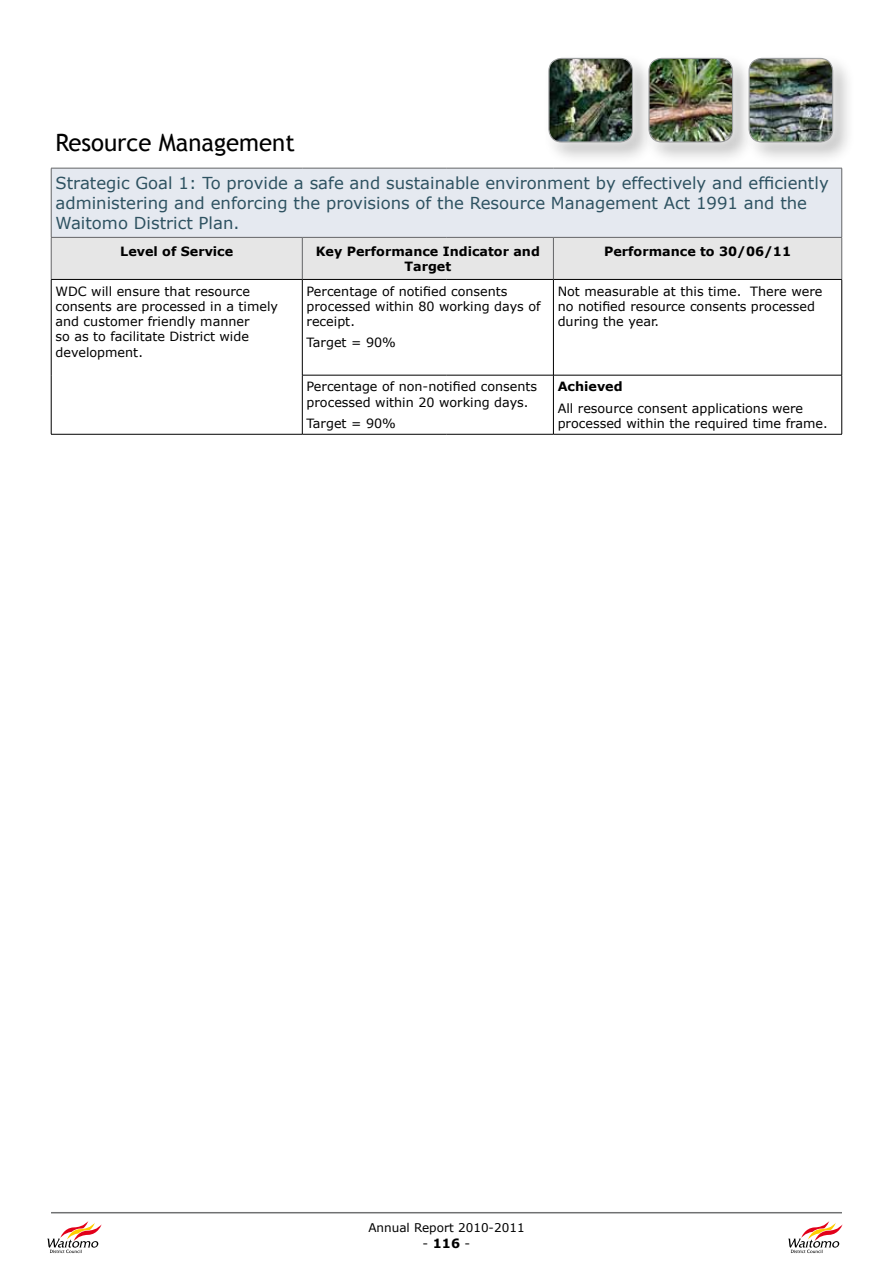
<style>
.page{position:relative;width:893px;height:1263px;background:#fff}
.page>*{position:absolute;margin:0;border:0;box-sizing:border-box;transform-origin:0 0}
.t1{font:24px "Trebuchet MS";color:#000}
.t2{font:16.5px/19.8px "Verdana";color:#2e5261}
.t3{font:12.75px/15.3px "Verdana";color:#000}
.t4{font:700 12.75px/15.3px "Verdana";color:#000;text-align:center}
.t5{font:12px "Verdana";color:#000}
.s1{font-weight:400}
</style>
<div class="page">
<svg style="left:47px;top:1221px;width:55px;height:32px"></svg>
<hr style="left:51px;top:1212px;width:791px;height:1px;background:#707172">
<svg style="left:788px;top:1221px;width:55px;height:32px"></svg>
<div style="left:51px;top:168px;width:791px;height:69px;background:#e5e9f0"></div>
<div style="left:52px;top:238px;width:789px;height:41px;background:#e6e6e6"></div>
<hr style="left:51px;top:279px;width:251px;height:1px;background:#000">
<hr style="left:51px;top:280px;width:1px;height:95px;background:#000">
<hr style="left:302px;top:279px;width:144px;height:1px;background:#000">
<hr style="left:302px;top:280px;width:1px;height:95px;background:#000">
<hr style="left:446px;top:279px;width:107px;height:1px;background:#000">
<hr style="left:553px;top:279px;width:289px;height:1px;background:#000">
<hr style="left:553px;top:280px;width:1px;height:95px;background:#000">
<hr style="left:841px;top:280px;width:1px;height:95px;background:#000">
<hr style="left:51px;top:375px;width:1px;height:59px;background:#000">
<hr style="left:302px;top:375px;width:144px;height:1px;background:#000">
<hr style="left:302px;top:375px;width:1px;height:59px;background:#000">
<hr style="left:446px;top:375px;width:107px;height:1px;background:#000">
<hr style="left:553px;top:375px;width:289px;height:1px;background:#000">
<hr style="left:553px;top:375px;width:1px;height:59px;background:#000">
<hr style="left:841px;top:375px;width:1px;height:59px;background:#000">
<hr style="left:51px;top:434px;width:251px;height:1px;background:#000">
<hr style="left:302px;top:434px;width:144px;height:1px;background:#000">
<hr style="left:446px;top:434px;width:107px;height:1px;background:#000">
<hr style="left:553px;top:434px;width:289px;height:1px;background:#000">
<hr style="left:51px;top:168px;width:251px;height:1px;background:#646567">
<hr style="left:51px;top:168px;width:1px;height:69px;background:#646567">
<hr style="left:302px;top:168px;width:144px;height:1px;background:#646567">
<hr style="left:446px;top:168px;width:107px;height:1px;background:#646567">
<hr style="left:553px;top:168px;width:289px;height:1px;background:#646567">
<hr style="left:841px;top:168px;width:1px;height:69px;background:#646567">
<hr style="left:51px;top:237px;width:251px;height:1px;background:#646567">
<hr style="left:51px;top:238px;width:1px;height:41px;background:#646567">
<hr style="left:302px;top:237px;width:144px;height:1px;background:#646567">
<hr style="left:302px;top:238px;width:1px;height:41px;background:#646567">
<hr style="left:446px;top:237px;width:107px;height:1px;background:#646567">
<hr style="left:553px;top:237px;width:289px;height:1px;background:#646567">
<hr style="left:553px;top:238px;width:1px;height:41px;background:#646567">
<hr style="left:841px;top:238px;width:1px;height:41px;background:#646567">
<div style="left:643px;top:52px;width:112px;height:113px;background:#000;opacity:.25"></div>
<div style="left:639px;top:48px;width:104px;height:104px;background:#fff;opacity:.87"></div>
<img style="left:655px;top:58px;width:78px;height:84px">
<div style="left:648px;top:58px;width:85px;height:85px;border:1px solid #9c9e9f;border-radius:13px"></div>
<div style="left:542px;top:52px;width:113px;height:113px;background:#000;opacity:.25"></div>
<div style="left:538px;top:48px;width:105px;height:104px;background:#fff;opacity:.87"></div>
<img style="left:549px;top:58px;width:83px;height:84px">
<div style="left:548px;top:58px;width:85px;height:85px;border:1px solid #9c9e9f;border-radius:13px"></div>
<div style="left:743px;top:52px;width:112px;height:113px;background:#000;opacity:.25"></div>
<div style="left:739px;top:48px;width:104px;height:104px;background:#fff;opacity:.87"></div>
<img style="left:749px;top:58px;width:84px;height:84px">
<div style="left:748px;top:58px;width:85px;height:85px;border:1px solid #9c9e9f;border-radius:13px"></div>
<h1 class="t1" style="left:55px;top:128px;width:241px">Resource Management</h1>
<p class="t2" style="left:55px;top:173px;width:775px">Strategic Goal 1: To provide a safe and sustainable environment by effectively and efficiently administering and enforcing the provisions of the Resource Management Act 1991 and the<br>Waitomo District Plan.</p>
<p class="t4" style="left:120px;top:243px;width:115px">Level of Service</p>
<p class="t4" style="left:316px;top:243px;width:226px">Key Performance Indicator and<br>Target</p>
<p class="t4" style="left:604px;top:243px;width:188px">Performance to 30/06/11</p>
<p class="t3" style="left:55px;top:283px;width:224px">WDC will ensure that resource consents are processed in a timely and customer friendly manner<br>so as to facilitate District wide development.</p>
<p class="t3" style="left:307px;top:283px;width:236px">Percentage of notified consents processed within 80 working days of receipt.</p>
<p class="t3" style="left:558px;top:283px;width:266px">Not measurable at this time. There were no notified resource consents processed during the year.</p>
<p class="t3" style="left:307px;top:335px;width:91px">Target = 90%</p>
<p class="t3" style="left:307px;top:379px;width:232px">Percentage of non-notified consents processed within 20 working days.</p>
<p class="t3" style="left:307px;top:415px;width:91px">Target = 90%</p>
<p class="t4" style="left:558px;top:379px;width:66px">Achieved</p>
<p class="t3" style="left:558px;top:400px;width:271px">All resource consent applications were processed within the required time frame.</p>
<p class="t5" style="left:368px;top:1220px;width:158px">Annual Report 2010-2011</p>
<p class="t4" style="left:423px;top:1235px;width:49px"><span class="s1">-</span> 116 <span class="s1">-</span></p>
</div>
